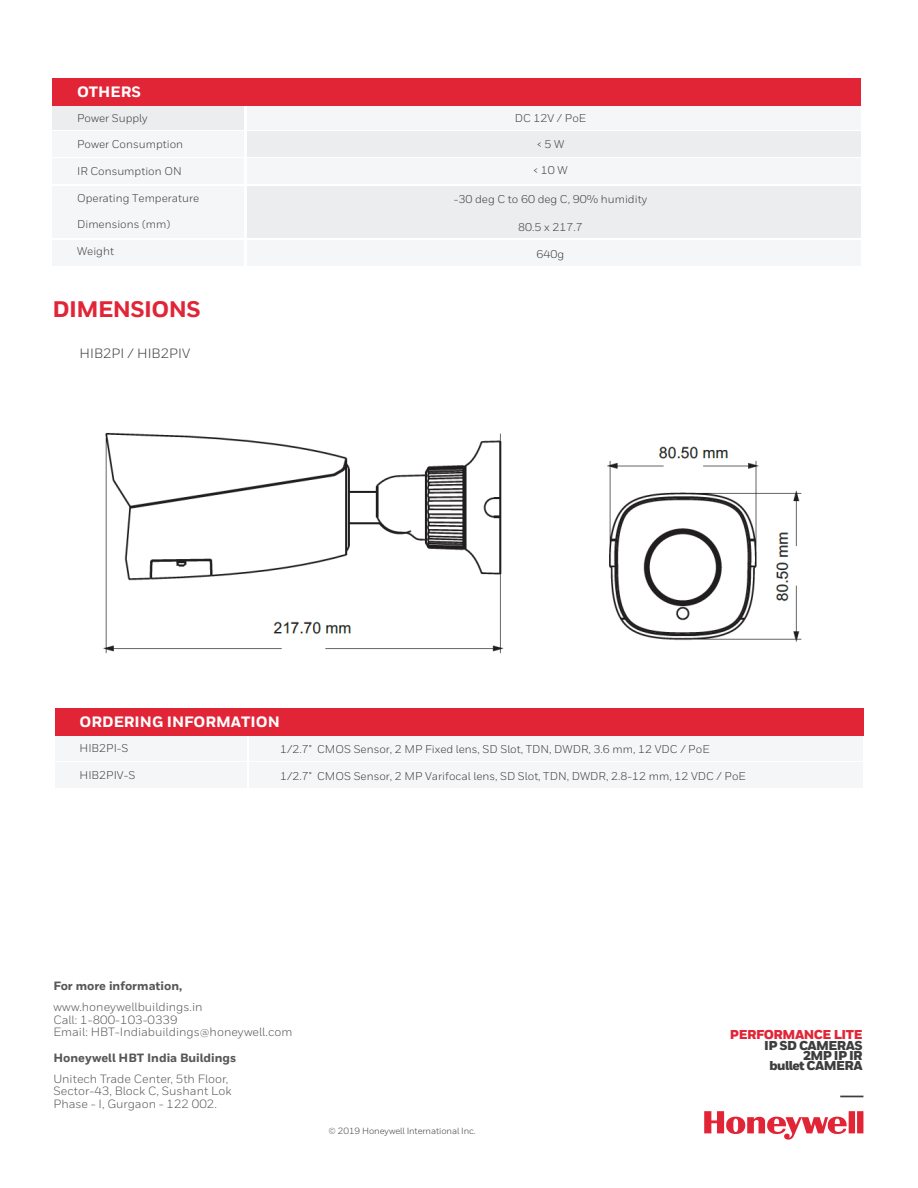
<style>
.page{position:relative;width:918px;height:1188px;background:#fff}
.page>*{position:absolute;margin:0;border:0;box-sizing:border-box;transform-origin:0 0}
.t1{font:800 22.5px "Honeywell Sans";letter-spacing:-.025em;color:#e22536}
.t2{font:800 15px "Honeywell Sans";color:#fff}
.t3{font:13.5px "Honeywell Sans";color:#3e3e3f}
.t4{font:900 12.9px/10.4px "Honeywell Sans";letter-spacing:-.045em;color:#3e3e3f;text-align:right}
.t5{font:900 12.9px "Honeywell Sans";letter-spacing:-.035em;color:#e22536}
.t6{font:12px/12.6px "Honeywell Sans";color:#57585a}
.t7{font:800 12px "Honeywell Sans";color:#57585a}
.t8{font:11.25px "Honeywell Sans";color:#3e3e3f}
.t9{font:9px "Honeywell Sans";letter-spacing:-.01em;color:#3e3e3f}
</style>
<div class="page">
<img style="left:103px;top:432px;width:699px;height:222px">
<svg style="left:840px;top:1096px;width:23px;height:1px"></svg>
<svg style="left:704px;top:1111px;width:159px;height:29px"></svg>
<div style="left:247px;top:105px;width:613px;height:25px;background:#f4f6f7"></div>
<div style="left:52px;top:105px;width:192px;height:25px;background:#ecedee"></div>
<div style="left:247px;top:132px;width:613px;height:25px;background:#ecedee"></div>
<div style="left:52px;top:132px;width:192px;height:25px;background:#f4f6f7"></div>
<div style="left:247px;top:159px;width:613px;height:25px;background:#f4f6f7"></div>
<div style="left:52px;top:159px;width:192px;height:25px;background:#f4f6f7"></div>
<div style="left:247px;top:186px;width:613px;height:25px;background:#ecedee"></div>
<div style="left:52px;top:186px;width:192px;height:25px;background:#f4f6f7"></div>
<div style="left:247px;top:213px;width:613px;height:25px;background:#ecedee"></div>
<div style="left:52px;top:213px;width:192px;height:25px;background:#f4f6f7"></div>
<div style="left:247px;top:240px;width:613px;height:25px;background:#f4f6f7"></div>
<div style="left:52px;top:240px;width:192px;height:25px;background:#f4f6f7"></div>
<div style="left:53px;top:78px;width:808px;height:27px;background:#e22536"></div>
<div style="left:250px;top:735px;width:613px;height:25px;background:#f4f6f7"></div>
<div style="left:55px;top:735px;width:192px;height:25px;background:#f4f6f7"></div>
<div style="left:250px;top:762px;width:613px;height:25px;background:#f4f6f7"></div>
<div style="left:55px;top:762px;width:192px;height:25px;background:#f4f6f7"></div>
<div style="left:55px;top:709px;width:808px;height:27px;background:#e22536"></div>
<h2 class="t2" style="left:77px;top:83px;width:65px">OTHERS</h2>
<p class="t8" style="left:77px;top:111px;width:72px">Power Supply</p>
<p class="t8" style="left:77px;top:138px;width:108px">Power Consumption</p>
<p class="t8" style="left:77px;top:165px;width:106px">IR Consumption ON</p>
<p class="t8" style="left:77px;top:192px;width:124px">Operating Temperature</p>
<p class="t8" style="left:77px;top:217px;width:95px">Dimensions (mm)</p>
<p class="t8" style="left:77px;top:244px;width:38px">Weight</p>
<h1 class="t1" style="left:52px;top:296px;width:150px">DIMENSIONS</h1>
<p class="t3" style="left:80px;top:345px;width:112px">HIB2PI / HIB2PIV</p>
<h2 class="t2" style="left:80px;top:712px;width:202px">ORDERING INFORMATION</h2>
<p class="t8" style="left:515px;top:111px;width:73px">DC 12V / PoE</p>
<p class="t8" style="left:537px;top:138px;width:29px">&lt; 5 W</p>
<p class="t8" style="left:533px;top:164px;width:36px">&lt; 10 W</p>
<p class="t8" style="left:454px;top:192px;width:195px">-30 deg C to 60 deg C, 90% humidity</p>
<p class="t8" style="left:518px;top:221px;width:66px">80.5 x 217.7</p>
<p class="t8" style="left:537px;top:247px;width:29px">640g</p>
<p class="t8" style="left:80px;top:742px;width:51px">HIB2PI-S</p>
<p class="t8" style="left:80px;top:769px;width:57px">HIB2PIV-S</p>
<p class="t8" style="left:280px;top:743px;width:431px">1/2.7" CMOS Sensor, 2 MP Fixed lens, SD Slot, TDN, DWDR, 3.6 mm, 12 VDC / PoE</p>
<p class="t8" style="left:280px;top:769px;width:467px">1/2.7" CMOS Sensor, 2 MP Varifocal lens, SD Slot, TDN, DWDR, 2.8-12 mm, 12 VDC / PoE</p>
<p class="t7" style="left:53px;top:979px;width:130px">For more information,</p>
<p class="t6" style="left:53px;top:1001px;width:241px">www.honeywellbuildings.in<br>Call: 1-800-103-0339<br>Email: HBT-Indiabuildings@honeywell.com</p>
<p class="t7" style="left:53px;top:1050px;width:184px">Honeywell HBT India Buildings</p>
<p class="t6" style="left:53px;top:1072px;width:180px">Unitech Trade Center, 5th Floor,<br>Sector-43, Block C, Sushant Lok<br>Phase - I, Gurgaon - 122 002.</p>
<p class="t9" style="left:329px;top:1125px;width:149px">© 2019 Honeywell International Inc.</p>
<p class="t5" style="left:730px;top:1027px;width:134px">PERFORMANCE LITE</p>
<p class="t4" style="left:764px;top:1041px;width:100px">IP SD CAMERAS<br>2MP IP IR<br>bullet CAMERA</p>
</div>
